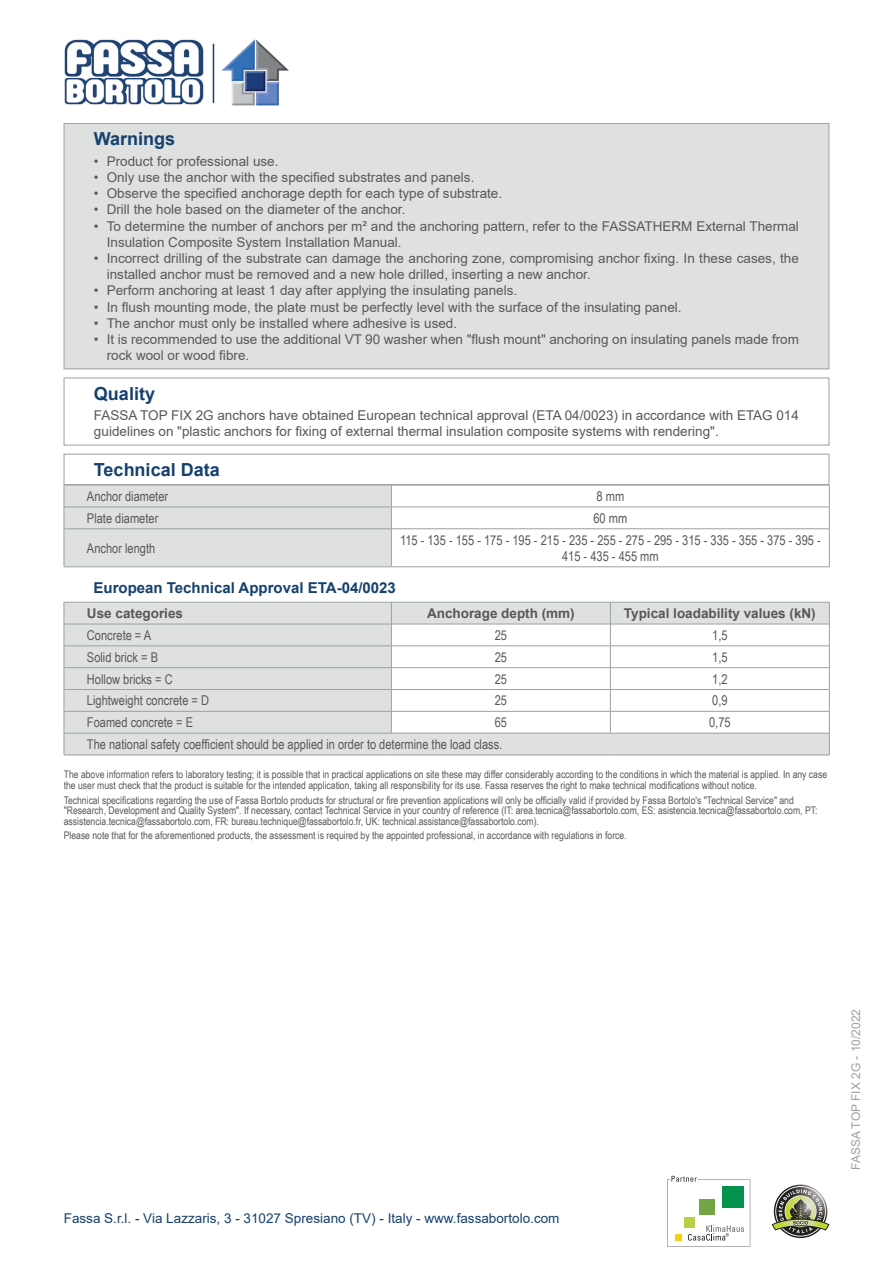
<style>
.page{position:relative;width:893px;height:1263px;background:#fff}
.page>*{position:absolute;margin:0;border:0;box-sizing:border-box;transform-origin:0 0}
.Titolo{font:700 18px "Arial";color:#15406e}
.Sottotitolo{font:700 15px "Arial";color:#15406e}
.Qualita{font:13.5px/16.2px "Arial";color:#57585a}
.normale_sx{font:13.5px "Arial Narrow";color:#57585a}
.normale_centrato{font:13.5px/16.2px "Arial Narrow";color:#57585a;text-align:center}
.t1{font:13.5px "Arial";color:#15406e}
.grassetto_centrato{font:700 13.5px "Arial";color:#57585a}
.grassetto_sx{font:700 13.5px "Arial";color:#57585a}
.t2{font:12px "Arial";color:#9ba1a4}
.Disclaimer{font:10.5px/10.5px "Arial Narrow";color:#57585a}
</style>
<div class="page">
<div style="left:64px;top:124px;width:765px;height:245px;background:#dfe1e1"></div>
<div style="left:64px;top:123px;width:765px;height:246px;border:1px solid #9ba1a4"></div>
<div style="left:64px;top:378px;width:765px;height:67px;border:1px solid #9ba1a4"></div>
<div style="left:64px;top:454px;width:765px;height:31px;border:1px solid #9ba1a4"></div>
<hr style="left:391px;top:485px;width:439px;height:1px;background:#9ba1a4">
<hr style="left:391px;top:507px;width:439px;height:1px;background:#9ba1a4">
<div style="left:64px;top:485px;width:328px;height:81px;background:#dfe1e1"></div>
<svg style="left:829px;top:485px;width:1px;height:43px"></svg>
<hr style="left:64px;top:528px;width:327px;height:1px;background:#9ba1a4">
<hr style="left:64px;top:529px;width:1px;height:38px;background:#9ba1a4">
<hr style="left:64px;top:566px;width:327px;height:1px;background:#9ba1a4">
<hr style="left:391px;top:528px;width:439px;height:1px;background:#9ba1a4">
<hr style="left:391px;top:529px;width:1px;height:38px;background:#9ba1a4">
<hr style="left:829px;top:529px;width:1px;height:38px;background:#9ba1a4">
<hr style="left:391px;top:566px;width:439px;height:1px;background:#9ba1a4">
<svg style="left:65px;top:603px;width:764px;height:152px;fill:#dfe1e1"></svg>
<hr style="left:64px;top:602px;width:327px;height:1px;background:#9ba1a4">
<hr style="left:64px;top:624px;width:327px;height:1px;background:#9ba1a4">
<hr style="left:391px;top:602px;width:219px;height:1px;background:#9ba1a4">
<hr style="left:391px;top:624px;width:219px;height:1px;background:#9ba1a4">
<hr style="left:610px;top:602px;width:220px;height:1px;background:#9ba1a4">
<hr style="left:610px;top:624px;width:220px;height:1px;background:#9ba1a4">
<hr style="left:64px;top:646px;width:327px;height:1px;background:#9ba1a4">
<hr style="left:391px;top:646px;width:219px;height:1px;background:#9ba1a4">
<hr style="left:610px;top:646px;width:220px;height:1px;background:#9ba1a4">
<hr style="left:64px;top:667px;width:327px;height:1px;background:#9ba1a4">
<hr style="left:391px;top:667px;width:219px;height:1px;background:#9ba1a4">
<hr style="left:610px;top:667px;width:220px;height:1px;background:#9ba1a4">
<hr style="left:64px;top:689px;width:327px;height:1px;background:#9ba1a4">
<hr style="left:391px;top:689px;width:219px;height:1px;background:#9ba1a4">
<hr style="left:610px;top:689px;width:220px;height:1px;background:#9ba1a4">
<hr style="left:64px;top:711px;width:327px;height:1px;background:#9ba1a4">
<hr style="left:391px;top:711px;width:219px;height:1px;background:#9ba1a4">
<svg style="left:391px;top:602px;width:1px;height:131px"></svg>
<hr style="left:610px;top:711px;width:220px;height:1px;background:#9ba1a4">
<svg style="left:610px;top:602px;width:1px;height:131px"></svg>
<hr style="left:64px;top:733px;width:327px;height:1px;background:#9ba1a4">
<svg style="left:64px;top:602px;width:1px;height:153px"></svg>
<hr style="left:391px;top:733px;width:219px;height:1px;background:#9ba1a4">
<hr style="left:610px;top:733px;width:220px;height:1px;background:#9ba1a4">
<svg style="left:829px;top:602px;width:1px;height:153px"></svg>
<hr style="left:64px;top:755px;width:327px;height:1px;background:#9ba1a4">
<hr style="left:391px;top:755px;width:219px;height:1px;background:#9ba1a4">
<hr style="left:610px;top:755px;width:220px;height:1px;background:#9ba1a4">
<svg style="left:667px;top:1176px;width:83px;height:71px"></svg>
<svg style="left:772px;top:1186px;width:57px;height:50px"></svg>
<img style="left:64px;top:39px;width:140px;height:66px">
<hr style="left:213px;top:44px;width:1px;height:59px;background:#15406e">
<img style="left:221px;top:39px;width:68px;height:67px">
<p class="Titolo" style="left:94px;top:126px;width:83px">Warnings</p>
<p class="Qualita" style="left:94px;top:153px;width:186px">• Product for professional use.</p>
<p class="Qualita" style="left:94px;top:169px;width:382px">• Only use the anchor with the specified substrates and panels.</p>
<p class="Qualita" style="left:94px;top:185px;width:410px">• Observe the specified anchorage depth for each type of substrate.</p>
<p class="Qualita" style="left:94px;top:201px;width:313px">• Drill the hole based on the diameter of the anchor.</p>
<p class="Qualita" style="left:107px;top:218px;width:694px;text-indent:-13px">• To determine the number of anchors per m² and the anchoring pattern, refer to the FASSATHERM External Thermal<br>Insulation Composite System Installation Manual.</p>
<p class="Qualita" style="left:107px;top:250px;width:694px;text-indent:-13px">• Incorrect drilling of the substrate can damage the anchoring zone, compromising anchor fixing. In these cases, the installed anchor must be removed and a new hole drilled, inserting a new anchor.</p>
<p class="Qualita" style="left:94px;top:282px;width:425px">• Perform anchoring at least 1 day after applying the insulating panels.</p>
<p class="Qualita" style="left:94px;top:299px;width:589px">• In flush mounting mode, the plate must be perfectly level with the surface of the insulating panel.</p>
<p class="Qualita" style="left:94px;top:315px;width:365px">• The anchor must only be installed where adhesive is used.</p>
<p class="Qualita" style="left:107px;top:331px;width:694px;text-indent:-13px">• It is recommended to use the additional VT 90 washer when "flush mount" anchoring on insulating panels made from rock wool or wood fibre.</p>
<p class="Titolo" style="left:94px;top:381px;width:63px">Quality</p>
<p class="Qualita" style="left:94px;top:407px;width:706px">FASSA TOP FIX 2G anchors have obtained European technical approval (ETA 04/0023) in accordance with ETAG 014 guidelines on "plastic anchors for fixing of external thermal insulation composite systems with rendering".</p>
<p class="Titolo" style="left:94px;top:457px;width:127px">Technical Data</p>
<p class="normale_sx" style="left:87px;top:486px;width:83px">Anchor diameter</p>
<p class="normale_centrato" style="left:597px;top:488px;width:29px">8 mm</p>
<p class="normale_sx" style="left:87px;top:508px;width:73px">Plate diameter</p>
<p class="normale_centrato" style="left:593px;top:509px;width:35px">60 mm</p>
<p class="normale_sx" style="left:87px;top:538px;width:70px">Anchor length</p>
<p class="normale_centrato" style="left:400px;top:531px;width:422px">115 - 135 - 155 - 175 - 195 - 215 - 235 - 255 - 275 - 295 - 315 - 335 - 355 - 375 - 395 -<br>415 - 435 - 455 mm</p>
<p class="Sottotitolo" style="left:94px;top:578px;width:304px">European Technical Approval ETA-04/0023</p>
<p class="grassetto_sx" style="left:87px;top:604px;width:98px">Use categories</p>
<p class="grassetto_centrato" style="left:427px;top:604px;width:149px">Anchorage depth (mm)</p>
<p class="grassetto_centrato" style="left:624px;top:604px;width:193px">Typical loadability values (kN)</p>
<p class="normale_sx" style="left:87px;top:625px;width:66px">Concrete = A</p>
<p class="normale_centrato" style="left:495px;top:626px;width:14px">25</p>
<p class="normale_centrato" style="left:712px;top:626px;width:17px">1,5</p>
<p class="normale_sx" style="left:87px;top:647px;width:73px">Solid brick = B</p>
<p class="normale_centrato" style="left:495px;top:648px;width:14px">25</p>
<p class="normale_centrato" style="left:712px;top:648px;width:17px">1,5</p>
<p class="normale_sx" style="left:87px;top:669px;width:87px">Hollow bricks = C</p>
<p class="normale_centrato" style="left:495px;top:670px;width:14px">25</p>
<p class="normale_centrato" style="left:712px;top:670px;width:17px">1,2</p>
<p class="normale_sx" style="left:87px;top:691px;width:124px">Lightweight concrete = D</p>
<p class="normale_centrato" style="left:495px;top:692px;width:14px">25</p>
<p class="normale_centrato" style="left:712px;top:692px;width:17px">0,9</p>
<p class="normale_sx" style="left:87px;top:712px;width:108px">Foamed concrete = E</p>
<p class="normale_centrato" style="left:495px;top:714px;width:14px">65</p>
<p class="normale_centrato" style="left:709px;top:714px;width:23px">0,75</p>
<p class="normale_sx" style="left:87px;top:734px;width:417px">The national safety coefficient should be applied in order to determine the load class.</p>
<p class="Disclaimer" style="left:64px;top:769px;width:765px">The above information refers to laboratory testing; it is possible that in practical applications on site these may differ considerably according to the conditions in which the material is applied. In any case the user must check that the product is suitable for the intended application, taking all responsibility for its use. Fassa reserves the right to make technical modifications without notice.</p>
<p class="Disclaimer" style="left:64px;top:794px;width:755px">Technical specifications regarding the use of Fassa Bortolo products for structural or fire prevention applications will only be officially valid if provided by Fassa Bortolo's "Technical Service" and "Research, Development and Quality System". If necessary, contact Technical Service in your country of reference (IT: area.tecnica@fassabortolo.com, ES: asistencia.tecnica@fassabortolo.com, PT: assistencia.tecnica@fassabortolo.com, FR: bureau.technique@fassabortolo.fr, UK: technical.assistance@fassabortolo.com).</p>
<p class="Disclaimer" style="left:64px;top:830px;width:564px">Please note that for the aforementioned products, the assessment is required by the appointed professional, in accordance with regulations in force.</p>
<p class="t1" style="left:64px;top:1208px;width:497px">Fassa S.r.l. - Via Lazzaris, 3 - 31027 Spresiano (TV) - Italy - www.fassabortolo.com</p>
<p class="t2" style="left:848px;top:1170px;width:162px;rotate:-90deg">FASSA TOP FIX 2G - 10/2022</p>
</div>
